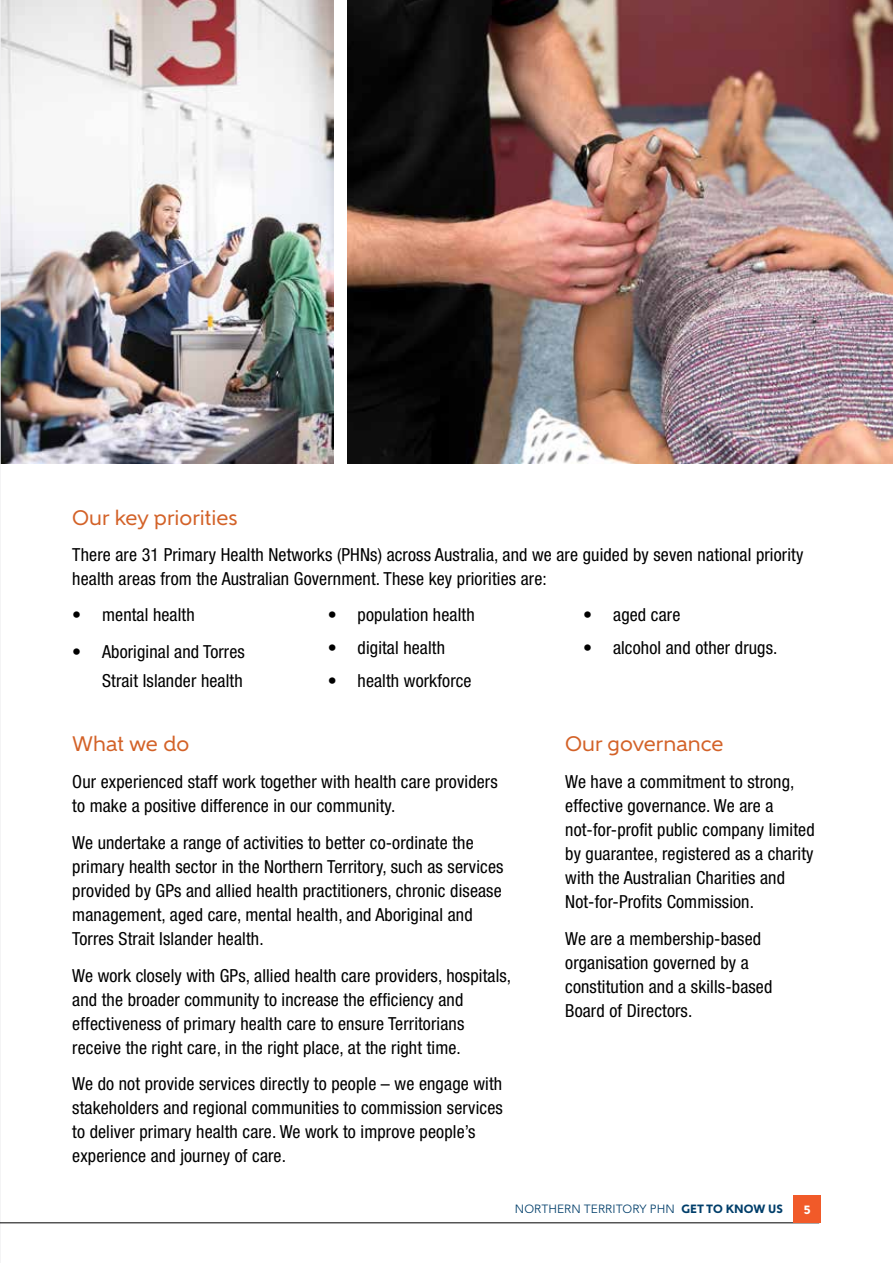
<style>
.page{position:relative;width:893px;height:1263px;background:#fff}
.page>*{position:absolute;margin:0;border:0;box-sizing:border-box;transform-origin:0 0}
.t1{font:21px "Gentleman 600";color:#d36228}
.t2{font:condensed 18px/24px "Helvetica Neue LT Std";letter-spacing:.01em;color:#000}
.t3{font:12px "Gentleman 500";letter-spacing:.005em;color:#003e6a}
.t4{font:800 12px "Gentleman 900";color:#fff}
.s1{font-family:"Gentleman 900";font-weight:800}
</style>
<div class="page">
<img style="left:1px;top:0;width:333px;height:463px">
<img style="left:347px;top:0;width:546px;height:463px">
<hr style="left:0;top:0;width:1px;height:1263px;background:#f1f1f2">
<hr style="left:0;top:1222px;width:819px;height:1px;background:#000">
<div style="left:793px;top:1196px;width:28px;height:27px;background:#f15a29"></div>
<p class="t1" style="left:72px;top:505px;width:167px">Our key priorities</p>
<p class="t2" style="left:72px;top:543px;width:732px">There are 31 Primary Health Networks (PHNs) across Australia, and we are guided by seven national priority health areas from the Australian Government. These key priorities are:</p>
<p class="t2" style="left:72px;top:602px;width:124px">• mental health</p>
<p class="t2" style="left:72px;top:637px;width:174px;line-height:28.7px;text-align:right">• Aboriginal and Torres<br>Strait Islander health</p>
<p class="t2" style="left:328px;top:602px;width:148px">• population health</p>
<p class="t2" style="left:328px;top:635px;width:119px">• digital health</p>
<p class="t2" style="left:328px;top:668px;width:145px">• health workforce</p>
<p class="t2" style="left:583px;top:602px;width:99px">• aged care</p>
<p class="t2" style="left:583px;top:635px;width:196px">• alcohol and other drugs.</p>
<p class="t1" style="left:72px;top:732px;width:119px">What we do</p>
<p class="t2" style="left:72px;top:770px;width:427px">Our experienced staff work together with health care providers to make a positive difference in our community.</p>
<p class="t2" style="left:72px;top:830px;width:433px">We undertake a range of activities to better co-ordinate the primary health sector in the Northern Territory, such as services provided by GPs and allied health practitioners, chronic disease management, aged care, mental health, and Aboriginal and Torres Strait Islander health.</p>
<p class="t2" style="left:72px;top:963px;width:440px">We work closely with GPs, allied health care providers, hospitals, and the broader community to increase the efficiency and effectiveness of primary health care to ensure Territorians receive the right care, in the right place, at the right time.</p>
<p class="t2" style="left:72px;top:1072px;width:432px">We do not provide services directly to people – we engage with stakeholders and regional communities to commission services to deliver primary health care. We work to improve people’s experience and journey of care.</p>
<p class="t1" style="left:565px;top:732px;width:160px">Our governance</p>
<p class="t2" style="left:565px;top:770px;width:251px">We have a commitment to strong, effective governance. We are a not-for-profit public company limited by guarantee, registered as a charity with the Australian Charities and Not-for-Profits Commission.</p>
<p class="t2" style="left:565px;top:926px;width:209px">We are a membership-based organisation governed by a constitution and a skills-based<br>Board of Directors.</p>
<p class="t3" style="left:515px;top:1202px;width:269px">NORTHERN TERRITORY PHN <span class="s1">GET TO KNOW US</span></p>
<p class="t4" style="left:804px;top:1202px;width:8px">5</p>
</div>
